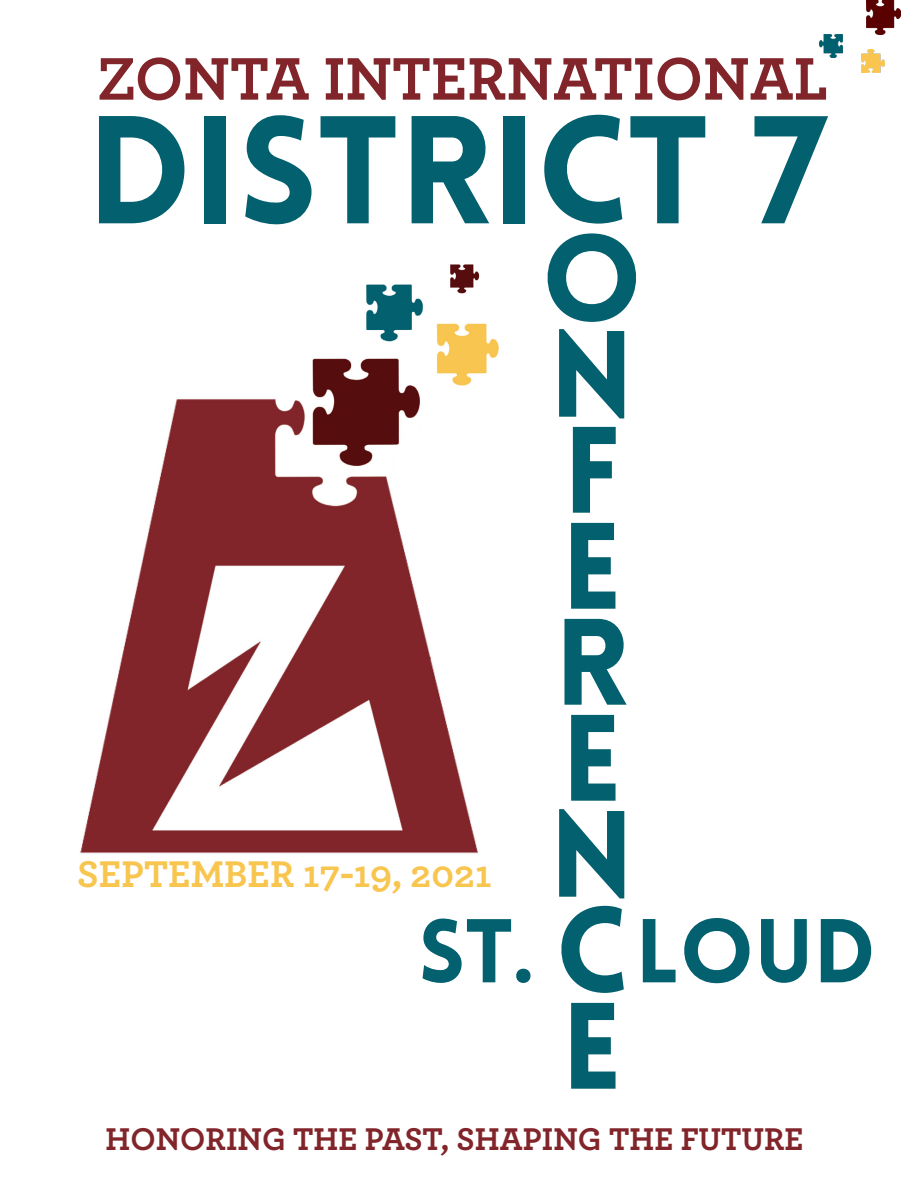
<style>
.page{position:relative;width:918px;height:1188px;background:#fff}
.page>*{position:absolute;margin:0;border:0;box-sizing:border-box;transform-origin:0 0}
.t1{font:900 150px "Lovelo";color:#03606f}
.t2{font:900 120px/96px "Lovelo";color:#03606f;text-align:justify}
.t3{font:900 88.5px "Lovelo";color:#03606f}
.t4{font:700 63px "Archer";color:#81252a}
.t5{font:700 39px "Archer";color:#f8c54f}
.t6{font:700 33px "Archer";color:#81252a}
</style>
<div class="page">
<img style="left:80px;top:264px;width:419px;height:590px">
<img style="left:819px;top:35px;width:23px;height:23px">
<img style="left:861px;top:49px;width:23px;height:23px">
<img style="left:866px;top:0;width:35px;height:35px">
<p class="t4" style="left:97px;top:29px;width:733px">ZONTA INTERNATIONAL</p>
<p class="t1" style="left:87px;top:77px;width:740px">DISTRICT 7</p>
<p class="t2" style="left:541px;top:232px;width:103px">o</p>
<p class="t2" style="left:549px;top:328px;width:86px">n F E</p>
<p class="t2" style="left:550px;top:616px;width:86px">R E N C E</p>
<p class="t5" style="left:77px;top:843px;width:416px">SEPTEMBER 17-19, 2021</p>
<p class="t3" style="left:418px;top:896px;width:459px">ST. LOUD</p>
<p class="t6" style="left:106px;top:1113px;width:700px">HONORING THE PAST, SHAPING THE FUTURE</p>
</div>
